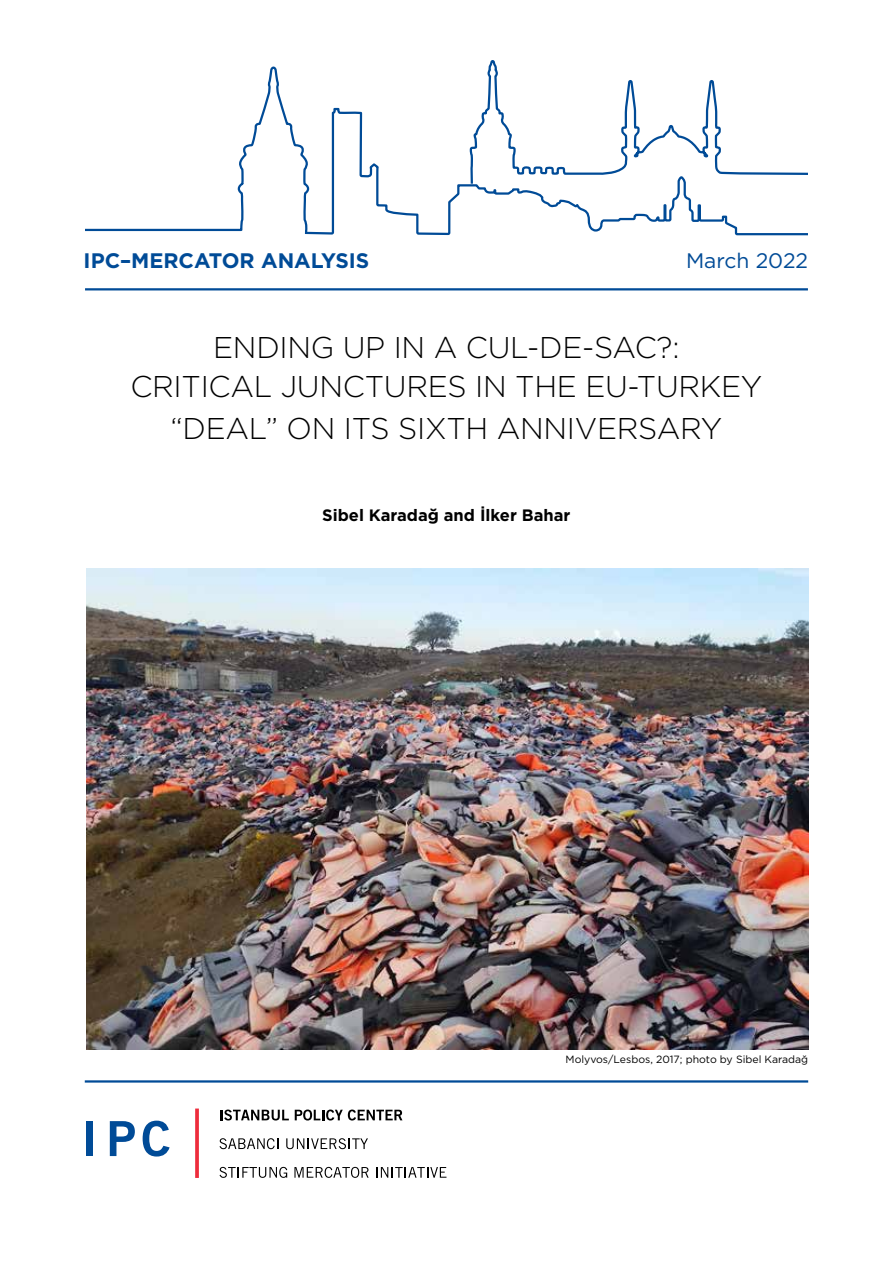
<style>
.page{position:relative;width:893px;height:1263px;background:#fff}
.page>*{position:absolute;margin:0;border:0;box-sizing:border-box;transform-origin:0 0}
.t1{font:300 30px/39px "Gotham";letter-spacing:-.01em;color:#000;text-align:center}
.t2{font:700 21px "Gotham";color:#004b97}
.t3{font:21px "Gotham";color:#004b97}
.t4{font:700 16.5px "Gotham";color:#000}
.t5{font:10.5px "Gotham";color:#000}
</style>
<div class="page">
<hr style="left:85px;top:1080px;width:723px;height:2px;background:#004b97">
<hr style="left:85px;top:288px;width:723px;height:2px;background:#004b97">
<svg style="left:85px;top:66px;width:218px;height:166px"></svg>
<svg style="left:303px;top:60px;width:505px;height:176px"></svg>
<svg style="left:219px;top:1167px;width:68px;height:11px"></svg>
<svg style="left:294px;top:1167px;width:75px;height:11px"></svg>
<svg style="left:376px;top:1167px;width:70px;height:11px"></svg>
<svg style="left:219px;top:1138px;width:59px;height:11px"></svg>
<svg style="left:286px;top:1138px;width:82px;height:11px"></svg>
<svg style="left:220px;top:1109px;width:69px;height:11px"></svg>
<svg style="left:295px;top:1109px;width:107px;height:11px"></svg>
<svg style="left:195px;top:1108px;width:4px;height:70px"></svg>
<svg style="left:110px;top:1121px;width:25px;height:35px"></svg>
<svg style="left:143px;top:1120px;width:27px;height:36px"></svg>
<div style="left:86px;top:1121px;width:7px;height:35px;background:#004b97"></div>
<img style="left:86px;top:568px;width:722px;height:481px">
<p class="t2" style="left:84px;top:247px;width:287px">IPC–MERCATOR ANALYSIS</p>
<p class="t3" style="left:686px;top:247px;width:124px">March 2022</p>
<p class="t1" style="left:130px;top:327px;width:633px">ENDING UP IN A CUL-DE-SAC?:<br>CRITICAL JUNCTURES IN THE EU-TURKEY</p>
<p class="t1" style="left:171px;top:408px;width:553px">“DEAL” ON ITS SIXTH ANNIVERSARY</p>
<p class="t4" style="left:322px;top:505px;width:250px">Sibel Karadağ and İlker Bahar</p>
<p class="t5" style="left:566px;top:1053px;width:244px">Molyvos/Lesbos, 2017; photo by Sibel Karadağ</p>
</div>
